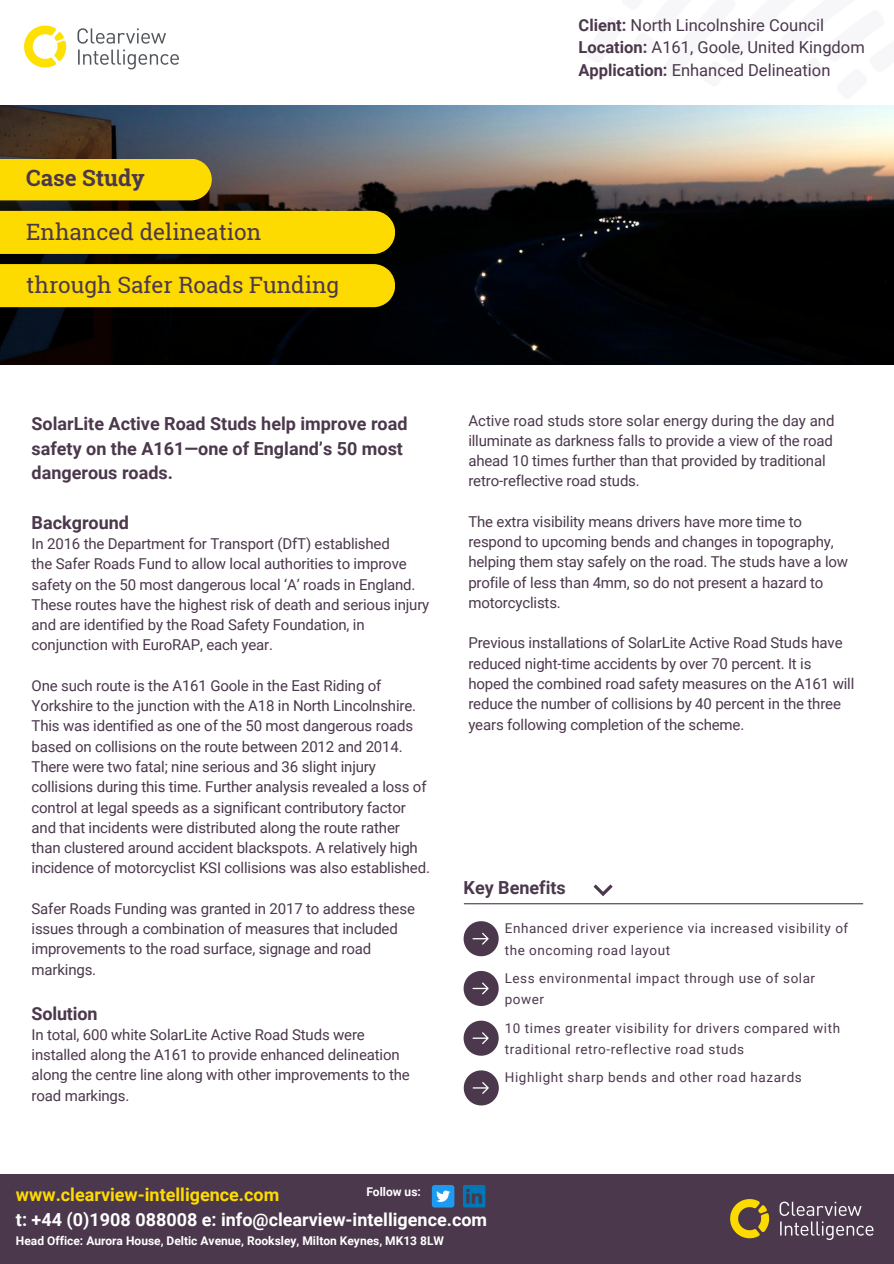
<style>
.page{position:relative;width:894px;height:1264px;background:#fff}
.page>*{position:absolute;margin:0;border:0;box-sizing:border-box;transform-origin:0 0}
.t1{font:22.5px "Roboto Slab";color:#4b384c}
.t2{font:700 22.5px "Roboto Slab";color:#4b384c}
.t3{font:700 18px/24.8px "Roboto";color:#4b384c}
.t4{font:700 18px "Roboto";color:#fff}
.t5{font:700 18px "Roboto";color:#fedb00}
.t6{font:16.5px "Roboto";color:#4b384c}
.t7{font:15px/20.2px "Roboto";letter-spacing:-.01em;color:#4b384c}
.t8{font:13.5px/21.3px "Roboto";letter-spacing:.04em;color:#4b384c}
.t9{font:700 12px "Roboto";color:#fff}
.s1{font-weight:700}
</style>
<div class="page">
<div style="left:0;top:1174px;width:893px;height:89px;background:#4b384c"></div>
<div style="left:432px;top:1184px;width:22px;height:23px;background:#1d9bf0;border-radius:3px"></div>
<svg style="left:436px;top:1190px;width:14px;height:11px"></svg>
<svg style="left:463px;top:1185px;width:22px;height:22px"></svg>
<img style="left:730px;top:1199px;width:144px;height:41px">
<img style="left:0;top:105px;width:893px;height:259px">
<div style="left:0;top:211px;width:395px;height:43px;background:#fedb00"></div>
<div style="left:0;top:159px;width:212px;height:41px;background:#fedb00"></div>
<div style="left:0;top:264px;width:395px;height:43px;background:#fedb00"></div>
<hr style="left:464px;top:903px;width:398px;height:1px;background:#4b384c">
<svg style="left:593px;top:884px;width:19px;height:12px"></svg>
<svg style="left:463px;top:921px;width:35px;height:35px"></svg>
<svg style="left:463px;top:971px;width:35px;height:34px"></svg>
<svg style="left:463px;top:1020px;width:35px;height:35px"></svg>
<svg style="left:463px;top:1070px;width:35px;height:35px"></svg>
<img style="left:24px;top:25px;width:155px;height:45px">
<p class="t2" style="left:26px;top:163px;width:120px">Case Study</p>
<p class="t1" style="left:26px;top:216px;width:236px">Enhanced delineation</p>
<p class="t1" style="left:26px;top:270px;width:314px">through Safer Roads Funding</p>
<p class="t6" style="left:578px;top:15px;width:247px"><span class="s1">Client:</span> North Lincolnshire Council</p>
<p class="t6" style="left:578px;top:38px;width:288px"><span class="s1">Location:</span> A161, Goole, United Kingdom</p>
<p class="t6" style="left:578px;top:60px;width:253px"><span class="s1">Application:</span> Enhanced Delineation</p>
<p class="t3" style="left:32px;top:411px;width:377px">SolarLite Active Road Studs help improve road safety on the A161—one of England’s 50 most dangerous roads.</p>
<p class="t3" style="left:32px;top:510px;width:99px">Background</p>
<p class="t7" style="left:32px;top:534px;width:360px">In 2016 the Department for Transport (DfT) established</p>
<p class="t7" style="left:32px;top:554px;width:399px">the Safer Roads Fund to allow local authorities to improve safety on the 50 most dangerous local ‘A’ roads in England.<br>These routes have the highest risk of death and serious injury and are identified by the Road Safety Foundation, in conjunction with EuroRAP, each year.</p>
<p class="t7" style="left:32px;top:675px;width:351px">One such route is the A161 Goole in the East Riding of</p>
<p class="t7" style="left:32px;top:696px;width:386px">Yorkshire to the junction with the A18 in North Lincolnshire.</p>
<p class="t7" style="left:32px;top:716px;width:383px">This was identified as one of the 50 most dangerous roads</p>
<p class="t7" style="left:32px;top:736px;width:372px">based on collisions on the route between 2012 and 2014.</p>
<p class="t7" style="left:32px;top:756px;width:346px">There were two fatal; nine serious and 36 slight injury</p>
<p class="t7" style="left:32px;top:777px;width:400px">collisions during this time. Further analysis revealed a loss of control at legal speeds as a significant contributory factor and that incidents were distributed along the route rather than clustered around accident blackspots. A relatively high incidence of motorcyclist KSI collisions was also established.</p>
<p class="t7" style="left:32px;top:898px;width:385px">Safer Roads Funding was granted in 2017 to address these</p>
<p class="t7" style="left:32px;top:918px;width:368px">issues through a combination of measures that included</p>
<p class="t7" style="left:32px;top:939px;width:341px">improvements to the road surface, signage and road</p>
<p class="t7" style="left:32px;top:959px;width:66px">markings.</p>
<p class="t3" style="left:32px;top:1001px;width:67px">Solution</p>
<p class="t7" style="left:32px;top:1024px;width:335px">In total, 600 white SolarLite Active Road Studs were</p>
<p class="t7" style="left:32px;top:1044px;width:379px">installed along the A161 to provide enhanced delineation along the centre line along with other improvements to the road markings.</p>
<p class="t7" style="left:468px;top:410px;width:367px">Active road studs store solar energy during the day and</p>
<p class="t7" style="left:468px;top:430px;width:366px">illuminate as darkness falls to provide a view of the road</p>
<p class="t7" style="left:468px;top:451px;width:358px">ahead 10 times further than that provided by traditional</p>
<p class="t7" style="left:468px;top:471px;width:173px">retro-reflective road studs.</p>
<p class="t7" style="left:468px;top:511px;width:335px">The extra visibility means drivers have more time to</p>
<p class="t7" style="left:468px;top:532px;width:366px">respond to upcoming bends and changes in topography,</p>
<p class="t7" style="left:468px;top:552px;width:381px">helping them stay safely on the road. The studs have a low</p>
<p class="t7" style="left:468px;top:572px;width:356px">profile of less than 4mm, so do not present a hazard to</p>
<p class="t7" style="left:468px;top:592px;width:94px">motorcyclists.</p>
<p class="t7" style="left:468px;top:633px;width:375px">Previous installations of SolarLite Active Road Studs have</p>
<p class="t7" style="left:468px;top:653px;width:344px">reduced night-time accidents by over 70 percent. It is</p>
<p class="t7" style="left:468px;top:673px;width:387px">hoped the combined road safety measures on the A161 will</p>
<p class="t7" style="left:468px;top:694px;width:374px">reduce the number of collisions by 40 percent in the three</p>
<p class="t7" style="left:468px;top:714px;width:277px">years following completion of the scheme.</p>
<p class="t3" style="left:463px;top:875px;width:104px">Key Benefits</p>
<p class="t8" style="left:504px;top:917px;width:345px">Enhanced driver experience via increased visibility of the oncoming road layout</p>
<p class="t8" style="left:504px;top:967px;width:312px">Less environmental impact through use of solar</p>
<p class="t8" style="left:504px;top:989px;width:41px">power</p>
<p class="t8" style="left:504px;top:1017px;width:337px">10 times greater visibility for drivers compared with</p>
<p class="t8" style="left:504px;top:1038px;width:241px">traditional retro-reflective road studs</p>
<p class="t8" style="left:505px;top:1067px;width:298px">Highlight sharp bends and other road hazards</p>
<p class="t9" style="left:366px;top:1184px;width:56px">Follow us:</p>
<p class="t5" style="left:16px;top:1184px;width:265px">www.clearview-intelligence.com</p>
<p class="t4" style="left:16px;top:1209px;width:472px">t: +44 (0)1908 088008 e: info@clearview-intelligence.com</p>
<p class="t9" style="left:16px;top:1234px;width:429px">Head Office: Aurora House, Deltic Avenue, Rooksley, Milton Keynes, MK13 8LW</p>
</div>
